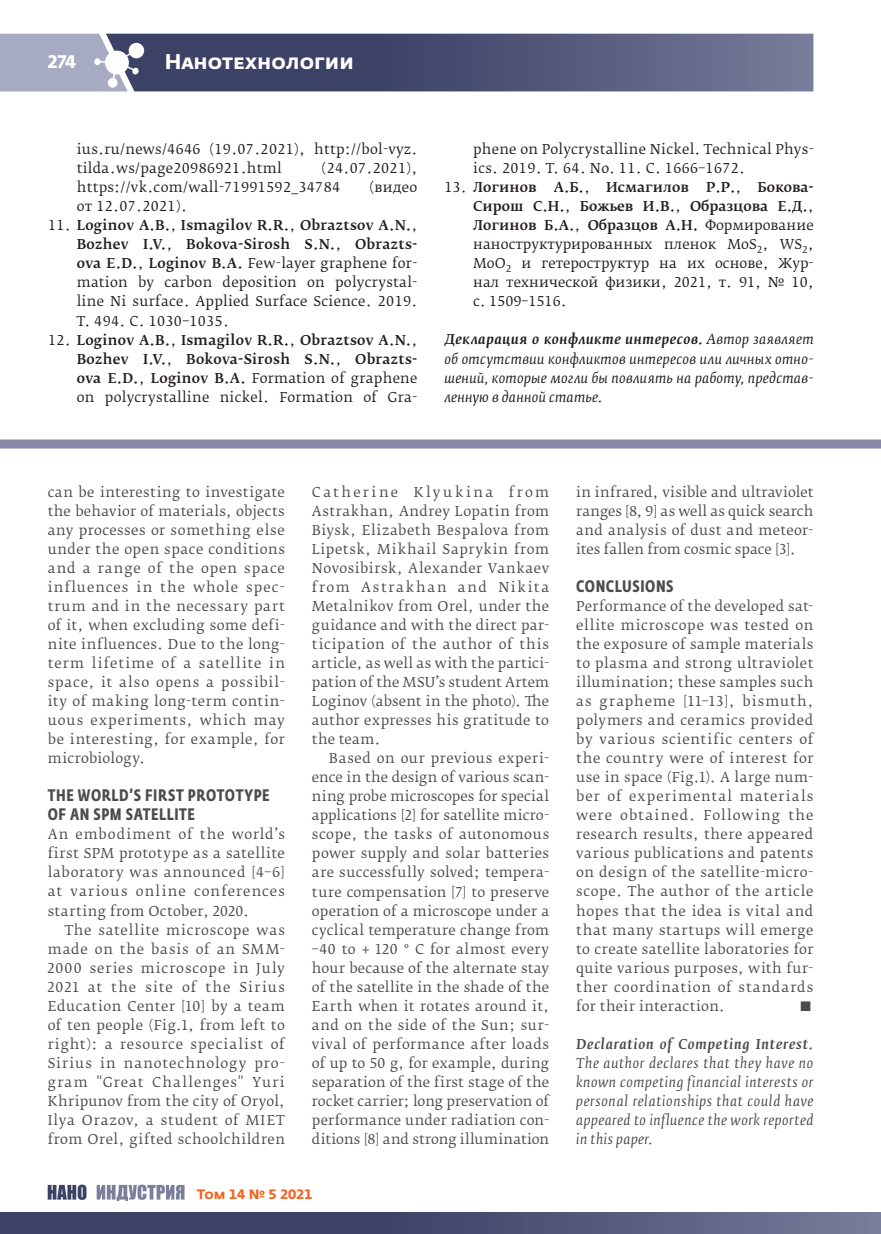
<style>
.page{position:relative;width:881px;height:1234px;background:#fff}
.page>*{position:absolute;margin:0;border:0;box-sizing:border-box;transform-origin:0 0}
.t1{font:700 21px "Fedra Sans Alt Pro";color:#fff}
.t2{font:700 18px "Fedra Sans Alt Pro";color:#fff}
.t3{font:700 16.5px/19px "Fedra Sans Cond Pro";letter-spacing:.035em;color:#4b4c4d}
.t4{font:13.5px/19px "Fedra Serif B Pro";letter-spacing:.03em;color:#4b4c4d;text-align:justify}
.t5{font:13.5px/19px "Fedra Serif B Pro";letter-spacing:.02em;color:#231f20}
.t6{font:500 13.5px/19px "Fedra Serif B Pro";letter-spacing:.02em;color:#231f20;text-align:justify}
.t7{font:italic 13.5px/19px "Fedra Serif B Pro";letter-spacing:.02em;color:#231f20;text-align:justify}
.t8{font:italic 13.5px/19px "Fedra Serif B Pro";letter-spacing:.035em;color:#4b4c4d;text-align:justify}
.t9{font:italic 500 13.5px "Fedra Serif B Pro";letter-spacing:.06em;color:#4b4c4d}
.t10{font:500 13.5px "Fedra Serif B Pro";color:#231f20}
.t11{font:700 13.5px "Fedra Sans Alt Pro";color:#f36421}
.s1{font-weight:500}
.s2{font-weight:400}
</style>
<div class="page">
<svg style="left:0;top:33px;width:813px;height:59px;background:#616686"></svg>
<div style="left:0;top:1211px;width:880px;height:22px;background:linear-gradient(to right,#2d3459,#6c7191)"></div>
<svg style="left:48px;top:1184px;width:38px;height:15px"></svg>
<svg style="left:97px;top:1184px;width:87px;height:16px"></svg>
<div style="left:0;top:439px;width:880px;height:9px;background:#8589a5"></div>
<h2 class="t2" style="left:48px;top:50px;width:30px">274</h2>
<h1 class="t1" style="left:165px;top:48px;width:190px">Нанотехнологии</h1>
<p class="t5" style="left:77px;top:140px;width:342px">ius.ru/news/4646 (19.07.2021), http://bol-vyz. tilda.ws/page20986921.html</p>
<p class="t5" style="left:77px;top:159px;width:342px;text-indent:245px">(24.07.2021), https://vk.com/wall-71991592_34784</p>
<p class="t5" style="left:369px;top:178px;width:49px">(видео</p>
<p class="t5" style="left:77px;top:197px;width:112px">от 12.07.2021).</p>
<p class="t5" style="left:77px;top:216px;width:342px;text-align:justify;text-indent:-29px">11. <span class="s1">Loginov A.B.</span>, <span class="s1">Ismagilov R.R.</span>, <span class="s1">Obraztsov A.N.</span>, <span class="s1">Bozhev I.V.</span>, <span class="s1">Bokova-Sirosh S.N.</span>, <span class="s1">Obrazts&shy;ova E.D.</span>, <span class="s1">Loginov B.A.</span> Few-layer graphene for&shy;mation by carbon deposition on polycrystal&shy;line Ni surface. Applied Surface Science. 2019.<br>Т. 494. С. 1030–1035.</p>
<p class="t6" style="left:77px;top:330px;width:342px;text-indent:-29px"><span class="s2">12.</span> Loginov A.B.<span class="s2">,</span> Ismagilov R.R.<span class="s2">,</span> Obraztsov A.N.<span class="s2">, </span>Bozhev I.V.<span class="s2">,</span> Bokova-Sirosh S.N.<span class="s2">,</span> Obrazts&shy;ova E.D.<span class="s2">,</span> Loginov B.A. <span class="s2">Formation of graphene on polycrystalline nickel. Formation of Gra-</span></p>
<p class="t5" style="left:473px;top:140px;width:342px">phene on Polycrystalline Nickel. Technical Phys&shy;ics. 2019. Т. 64. No. 11. С. 1666–1672.</p>
<p class="t10" style="left:444px;top:179px;width:93px"><span class="s2">13.</span> Логинов</p>
<p class="t10" style="left:553px;top:179px;width:137px">А.Б.<span class="s2">,</span> Исмагилов</p>
<p class="t5" style="left:473px;top:178px;width:342px;text-align:justify;text-indent:233px"><span class="s1">Р.Р.</span>, <span class="s1">Бокова-Сирош С.Н.</span>, <span class="s1">Божьев И.В.</span>, <span class="s1">Образцова Е.Д.</span>, <span class="s1">Логинов Б.А.</span>, <span class="s1">Образцов А.Н.</span> Формирование наноструктурированных пленок MoS<sub>2</sub>, WS<sub>2</sub>, MoO<sub>2</sub> и гетероструктур на их основе, Жур&shy;нал технической физики, 2021, т. 91, № 10, с. 1509–1516.</p>
<p class="t7" style="left:444px;top:330px;width:370px"><span class="s1">Декларация о конфликте интересов.</span> Автор заявляет об отсутствии конфликтов интересов или личных отно&shy;шений, которые могли бы повлиять на работу, представ&shy;ленную в данной статье.</p>
<p class="t4" style="left:48px;top:482px;width:239px">can be interesting to investigate the behavior of materials, objects any processes or something else under the open space conditions and a range of the open space influences in the whole spec&shy;trum and in the necessary part of it, when excluding some defi&shy;nite influences. Due to the long&shy;term lifetime of a satellite in space, it also opens a possibil&shy;ity of making long-term contin&shy;uous experiments, which may be interesting, for example, for microbiology.</p>
<p class="t3" style="left:48px;top:786px;width:223px">THE WORLD’S FIRST PROTOTYPE<br>OF AN SPM SATELLITE</p>
<p class="t4" style="left:48px;top:824px;width:238px">An embodiment of the world’s first SPM prototype as a satellite laboratory was announced [4–6] at various online conferences starting from October, 2020.</p>
<p class="t4" style="left:48px;top:920px;width:239px;text-indent:17px">The satellite microscope was made on the basis of an SMM-2000 series microscope in July 2021 at the site of the Sirius Education Center [10] by a team of ten people (Fig.1, from left to right): a resource specialist of Sirius in nanotechnology pro&shy;gram "Great Challenges" Yuri Khripunov from the city of Oryol, Ilya Orazov, a student of MIET from Orel, gifted schoolchildren</p>
<p class="t4" style="left:312px;top:482px;width:239px">Catherine Klyukina from Astrakhan, Andrey Lopatin from Biysk, Elizabeth Bespalova from Lipetsk, Mikhail Saprykin from Novosibirsk, Alexander Vankaev from Astrakhan and Nikita Metalnikov from Orel, under the guidance and with the direct par&shy;ticipation of the author of this article, as well as with the partici&shy;pation of the MSU’s student Artem Loginov (absent in the photo). The author expresses his gratitude to the team.</p>
<p class="t4" style="left:312px;top:748px;width:239px;text-indent:17px">Based on our previous experi&shy;ence in the design of various scan&shy;ning probe microscopes for special applications [2] for satellite micro&shy;scope, the tasks of autonomous power supply and solar batteries are successfully solved; tempera&shy;ture compensation [7] to preserve operation of a microscope under a cyclical temperature change from –40 to + 120 ° C for almost every hour because of the alternate stay of the satellite in the shade of the Earth when it rotates around it, and on the side of the Sun; sur&shy;vival of performance after loads of up to 50 g, for example, during separation of the first stage of the rocket carrier; long preservation of performance under radiation con&shy;ditions [8] and strong illumination</p>
<p class="t11" style="left:197px;top:1185px;width:117px">Том 14 № 5 2021</p>
<p class="t4" style="left:576px;top:482px;width:239px">in infrared, visible and ultraviolet ranges [8, 9] as well as quick search and analysis of dust and meteor&shy;ites fallen from cosmic space [3].</p>
<p class="t3" style="left:576px;top:576px;width:99px">CONCLUSIONS</p>
<p class="t4" style="left:576px;top:596px;width:239px">Performance of the developed sat&shy;ellite microscope was tested on the exposure of sample materials to plasma and strong ultraviolet illumination; these samples such as grapheme [11–13], bismuth, polymers and ceramics provided by various scientific centers of the country were of interest for use in space (Fig.1). A large num&shy;ber of experimental materials were obtained. Following the research results, there appeared various publications and patents on design of the satellite-micro&shy;scope. The author of the article hopes that the idea is vital and that many startups will emerge to create satellite laboratories for quite various purposes, with fur&shy;ther coordination of standards for their interaction.</p>
<p class="t4" style="left:799px;top:996px;width:14px">■</p>
<p class="t9" style="left:576px;top:1035px;width:238px">Declaration of Competing Interest.</p>
<p class="t8" style="left:576px;top:1053px;width:239px">The author declares that they have no known competing financial interests or personal relationships that could have appeared to influence the work reported in this paper.</p>
</div>
